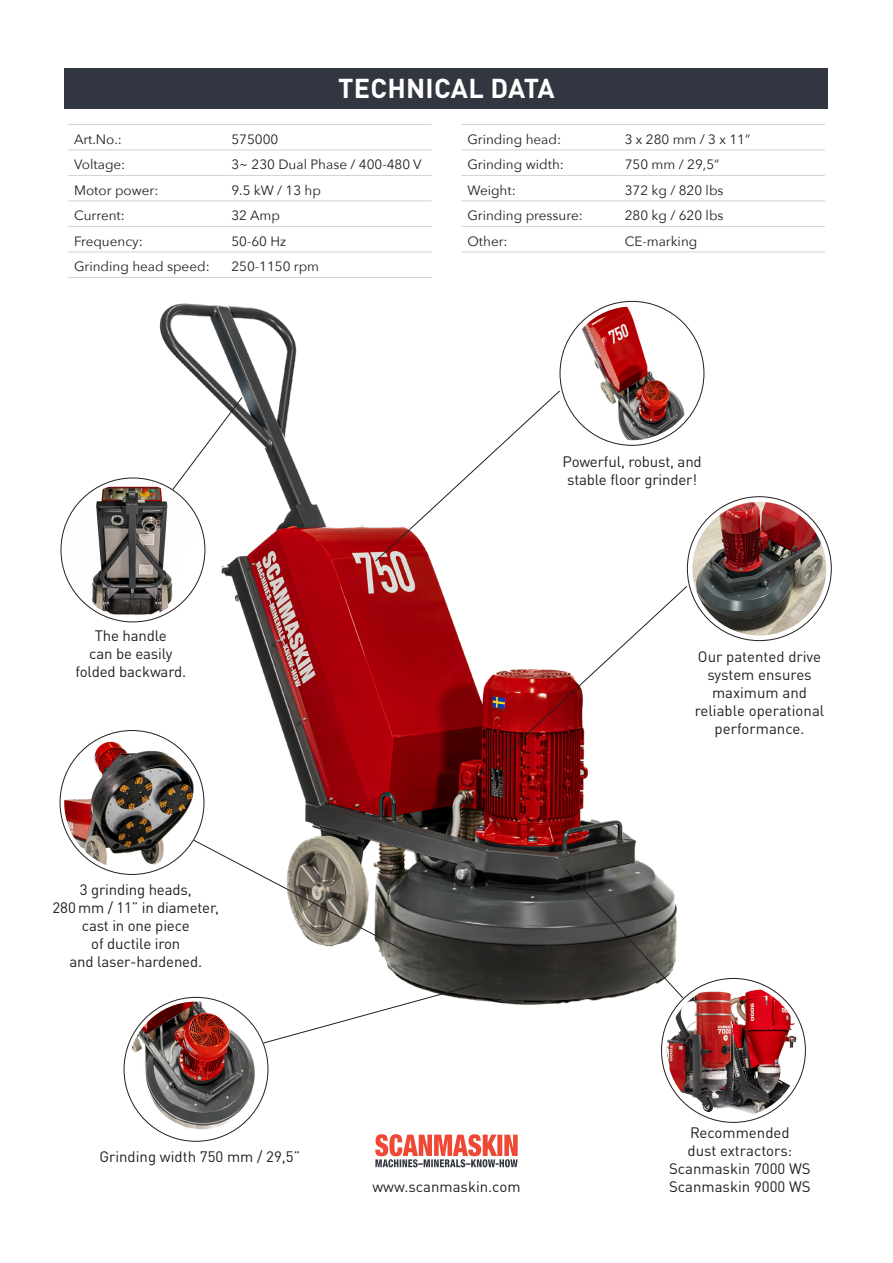
<style>
.page{position:relative;width:893px;height:1263px;background:#fff}
.page>*{position:absolute;margin:0;border:0;box-sizing:border-box;transform-origin:0 0}
.t1{font:700 27px "DIN Pro";letter-spacing:.01em;color:#fff}
.t2{font:15px/18px "DIN Pro";letter-spacing:-.01em;color:#231f20;text-align:center}
.t3{font:13.5px "Avenir Next";color:#231f20}
</style>
<div class="page">
<div style="left:65px;top:68px;width:763px;height:40px;background:#323640"></div>
<hr style="left:68px;top:124px;width:157px;height:1px;background:#d1d2d4">
<hr style="left:225px;top:124px;width:207px;height:1px;background:#d1d2d4">
<hr style="left:68px;top:150px;width:157px;height:1px;background:#d1d2d4">
<hr style="left:225px;top:150px;width:207px;height:1px;background:#d1d2d4">
<hr style="left:68px;top:175px;width:157px;height:1px;background:#d1d2d4">
<hr style="left:225px;top:175px;width:207px;height:1px;background:#d1d2d4">
<hr style="left:68px;top:201px;width:157px;height:1px;background:#d1d2d4">
<hr style="left:225px;top:201px;width:207px;height:1px;background:#d1d2d4">
<hr style="left:68px;top:226px;width:157px;height:1px;background:#d1d2d4">
<hr style="left:225px;top:226px;width:207px;height:1px;background:#d1d2d4">
<hr style="left:68px;top:252px;width:157px;height:1px;background:#d1d2d4">
<hr style="left:225px;top:252px;width:207px;height:1px;background:#d1d2d4">
<hr style="left:68px;top:277px;width:157px;height:1px;background:#d1d2d4">
<hr style="left:225px;top:277px;width:207px;height:1px;background:#d1d2d4">
<hr style="left:461px;top:124px;width:158px;height:1px;background:#d1d2d4">
<hr style="left:619px;top:124px;width:206px;height:1px;background:#d1d2d4">
<hr style="left:461px;top:150px;width:158px;height:1px;background:#d1d2d4">
<hr style="left:619px;top:150px;width:206px;height:1px;background:#d1d2d4">
<hr style="left:461px;top:175px;width:158px;height:1px;background:#d1d2d4">
<hr style="left:619px;top:175px;width:206px;height:1px;background:#d1d2d4">
<hr style="left:461px;top:252px;width:158px;height:1px;background:#d1d2d4">
<hr style="left:461px;top:201px;width:158px;height:1px;background:#d1d2d4">
<hr style="left:619px;top:201px;width:206px;height:1px;background:#d1d2d4">
<hr style="left:461px;top:226px;width:158px;height:1px;background:#d1d2d4">
<hr style="left:619px;top:226px;width:206px;height:1px;background:#d1d2d4">
<hr style="left:619px;top:252px;width:206px;height:1px;background:#d1d2d4">
<svg style="left:375px;top:1134px;width:143px;height:33px"></svg>
<img style="left:116px;top:300px;width:659px;height:801px">
<img style="left:64px;top:735px;width:136px;height:135px;border-radius:68px">
<svg style="left:193px;top:839px;width:213px;height:113px"></svg>
<img style="left:565px;top:306px;width:134px;height:134px;border-radius:67px">
<svg style="left:374px;top:390px;width:187px;height:172px"></svg>
<svg style="left:564px;top:868px;width:120px;height:131px"></svg>
<img style="left:65px;top:482px;width:136px;height:136px;border-radius:68px">
<svg style="left:172px;top:396px;width:71px;height:94px"></svg>
<img style="left:692px;top:502px;width:134px;height:133px;border-radius:67px">
<svg style="left:502px;top:585px;width:186px;height:172px"></svg>
<img style="left:128px;top:1001px;width:136px;height:136px;border-radius:68px">
<svg style="left:263px;top:982px;width:219px;height:62px"></svg>
<img style="left:707px;top:990px;width:83px;height:124px">
<img style="left:667px;top:991px;width:77px;height:121px">
<p class="t1" style="left:338px;top:66px;width:218px">TECHNICAL DATA</p>
<p class="t3" style="left:74px;top:128px;width:49px">Art.No.:</p>
<p class="t3" style="left:231px;top:128px;width:48px">575000</p>
<p class="t3" style="left:74px;top:153px;width:53px">Voltage:</p>
<p class="t3" style="left:231px;top:153px;width:192px">3~ 230 Dual Phase / 400-480 V</p>
<p class="t3" style="left:74px;top:179px;width:86px">Motor power:</p>
<p class="t3" style="left:231px;top:179px;width:91px">9.5 kW / 13 hp</p>
<p class="t3" style="left:74px;top:204px;width:52px">Current:</p>
<p class="t3" style="left:231px;top:204px;width:50px">32 Amp</p>
<p class="t3" style="left:74px;top:230px;width:70px">Frequency:</p>
<p class="t3" style="left:231px;top:230px;width:56px">50-60 Hz</p>
<p class="t3" style="left:74px;top:255px;width:137px">Grinding head speed:</p>
<p class="t3" style="left:231px;top:255px;width:89px">250-1150 rpm</p>
<p class="t3" style="left:467px;top:128px;width:95px">Grinding head:</p>
<p class="t3" style="left:625px;top:128px;width:127px">3 x 280 mm / 3 x 11”</p>
<p class="t3" style="left:467px;top:153px;width:98px">Grinding width:</p>
<p class="t3" style="left:625px;top:153px;width:96px">750 mm / 29,5”</p>
<p class="t3" style="left:467px;top:179px;width:50px">Weight:</p>
<p class="t3" style="left:625px;top:179px;width:100px">372 kg / 820 lbs</p>
<p class="t3" style="left:467px;top:204px;width:117px">Grinding pressure:</p>
<p class="t3" style="left:625px;top:204px;width:100px">280 kg / 620 lbs</p>
<p class="t3" style="left:467px;top:230px;width:42px">Other:</p>
<p class="t3" style="left:625px;top:230px;width:74px">CE-marking</p>
<p class="t2" style="left:75px;top:625px;width:112px">The handle<br>can be easily folded backward.</p>
<p class="t2" style="left:53px;top:879px;width:168px">3 grinding heads,<br>280 mm / 11” in diameter, cast in one piece<br>of ductile iron<br>and laser-hardened.</p>
<p class="t2" style="left:563px;top:451px;width:141px">Powerful, robust, and stable floor grinder!</p>
<p class="t2" style="left:695px;top:646px;width:131px">Our patented drive system ensures maximum and reliable operational performance.</p>
<p class="t2" style="left:99px;top:1146px;width:202px">Grinding width 750 mm / 29,5”</p>
<p class="t2" style="left:372px;top:1176px;width:150px">www.scanmaskin.com</p>
<p class="t2" style="left:669px;top:1122px;width:143px">Recommended<br>dust extractors:<br>Scanmaskin 7000 WS<br>Scanmaskin 9000 WS</p>
</div>
